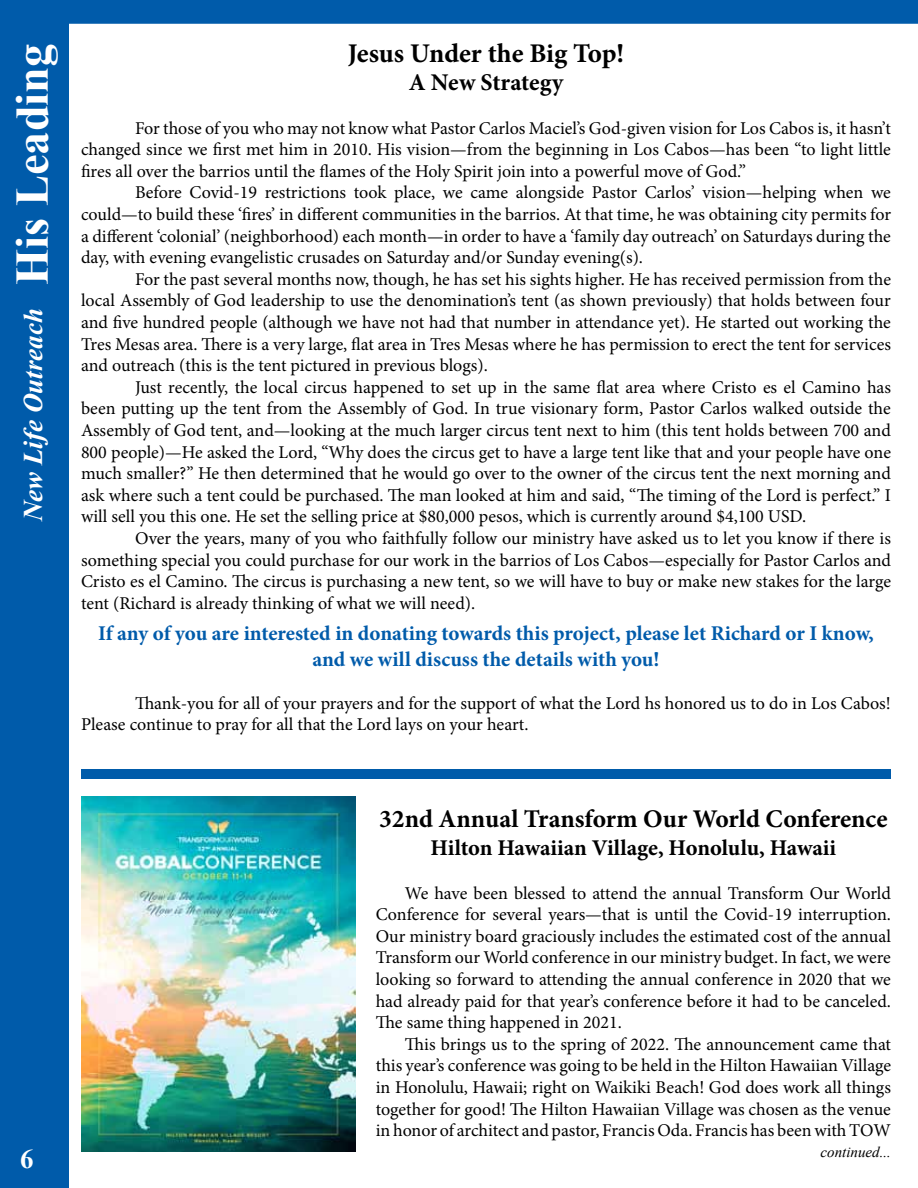
<style>
.page{position:relative;width:918px;height:1188px;background:#fff}
.page>*{position:absolute;margin:0;border:0;box-sizing:border-box;transform-origin:0 0}
.t1{font:700 46.5px "Times New Roman";color:#fff}
.t2{font:700 27px "Minion Pro";color:#000}
.t3{font:italic 700 27px "Times New Roman";color:#fff}
.t4{font:700 27px "Times New Roman";color:#fff}
.t5{font:700 25.5px "Minion Pro";color:#000}
.t6{font:700 24px "Minion Pro";letter-spacing:-.005em;color:#000}
.t7{font:700 22.5px "Minion Pro";letter-spacing:-.005em;color:#000}
.t8{font:700 21px/25.2px "Minion Pro";color:#005baa;text-align:center}
.t9{font:18px/21.6px "Minion Pro";letter-spacing:-.005em;color:#000;text-align:justify}
.t10{font:italic 15px "Times New Roman";color:#000}
</style>
<div class="page">
<div style="left:1px;top:1px;width:67px;height:1186px;background:#005baa"></div>
<div style="left:0;top:0;width:69px;height:1188px;border:2px solid #005baa"></div>
<div style="left:1px;top:1px;width:916px;height:22px;background:#005baa"></div>
<div style="left:0;top:0;width:918px;height:24px;border:2px solid #005baa"></div>
<div style="left:81px;top:769px;width:810px;height:10px;background:#005baa"></div>
<img style="left:81px;top:796px;width:274px;height:355px">
<h1 class="t1" style="left:-1px;top:285px;width:243px;rotate:-90deg">His Leading</h1>
<h2 class="t3" style="left:14px;top:521px;width:214px;rotate:-90deg">New Life Outreach</h2>
<h2 class="t2" style="left:348px;top:34px;width:278px">Jesus Under the Big Top!</h2>
<h3 class="t6" style="left:409px;top:66px;width:156px">A New Strategy</h3>
<p class="t9" style="left:81px;top:117px;width:811px;text-indent:54px">For those of you who may not know what Pastor Carlos Maciel’s God-given vision for Los Cabos is, it hasn’t changed since we first met him in 2010. His vision—from the beginning in Los Cabos—has been “to light little fires all over the barrios until the flames of the Holy Spirit join into a powerful move of God.”</p>
<p class="t9" style="left:81px;top:182px;width:812px;text-indent:54px">Before Covid-19 restrictions took place, we came alongside Pastor Carlos’ vision—helping when we could—to build these ‘fires’ in different communities in the barrios. At that time, he was obtaining city permits for a different ‘colonial’ (neighborhood) each month—in order to have a ‘family day outreach’ on Saturdays during the day, with evening evangelistic crusades on Saturday and/or Sunday evening(s).</p>
<p class="t9" style="left:81px;top:268px;width:812px;text-indent:54px">For the past several months now, though, he has set his sights higher. He has received permission from the local Assembly of God leadership to use the denomination’s tent (as shown previously) that holds between four and five hundred people (although we have not had that number in attendance yet). He started out working the Tres Mesas area. There is a very large, flat area in Tres Mesas where he has permission to erect the tent for services and outreach (this is the tent pictured in previous blogs).</p>
<p class="t9" style="left:81px;top:376px;width:812px;text-indent:54px">Just recently, the local circus happened to set up in the same flat area where Cristo es el Camino has been putting up the tent from the Assembly of God. In true visionary form, Pastor Carlos walked outside the Assembly of God tent, and—looking at the much larger circus tent next to him (this tent holds between 700 and 800 people)—He asked the Lord, “Why does the circus get to have a large tent like that and your people have one much smaller?” He then determined that he would go over to the owner of the circus tent the next morning and ask where such a tent could be purchased. The man looked at him and said, “The timing of the Lord is perfect.” I will sell you this one. He set the selling price at $80,000 pesos, which is currently around $4,100 USD.</p>
<p class="t9" style="left:81px;top:528px;width:812px;text-indent:54px">Over the years, many of you who faithfully follow our ministry have asked us to let you know if there is something special you could purchase for our work in the barrios of Los Cabos—especially for Pastor Carlos and Cristo es el Camino. The circus is purchasing a new tent, so we will have to buy or make new stakes for the large tent (Richard is already thinking of what we will need).</p>
<p class="t8" style="left:98px;top:621px;width:777px">If any of you are interested in donating towards this project, please let Richard or I know, and we will discuss the details with you!</p>
<p class="t9" style="left:81px;top:692px;width:811px;text-indent:54px">Thank-you for all of your prayers and for the support of what the Lord hs honored us to do in Los Cabos!<br>Please continue to pray for all that the Lord lays on your heart.</p>
<h2 class="t4" style="left:20px;top:1139px;width:15px">6</h2>
<h3 class="t5" style="left:379px;top:801px;width:510px">32nd Annual Transform Our World Conference</h3>
<p class="t7" style="left:431px;top:832px;width:407px">Hilton Hawaiian Village, Honolulu, Hawaii</p>
<p class="t9" style="left:376px;top:882px;width:517px;text-indent:29px">We have been blessed to attend the annual Transform Our World Conference for several years—that is until the Covid-19 interruption.<br>Our ministry board graciously includes the estimated cost of the annual Transform our World conference in our ministry budget. In fact, we were looking so forward to attending the annual conference in 2020 that we had already paid for that year’s conference before it had to be canceled.<br>The same thing happened in 2021.</p>
<p class="t9" style="left:376px;top:1033px;width:517px;text-indent:29px">This brings us to the spring of 2022. The announcement came that this year’s conference was going to be held in the Hilton Hawaiian Village in Honolulu, Hawaii; right on Waikiki Beach! God does work all things together for good! The Hilton Hawaiian Village was chosen as the venue in honor of architect and pastor, Francis Oda. Francis has been with TOW</p>
<p class="t10" style="left:821px;top:1141px;width:72px">continued...</p>
</div>
